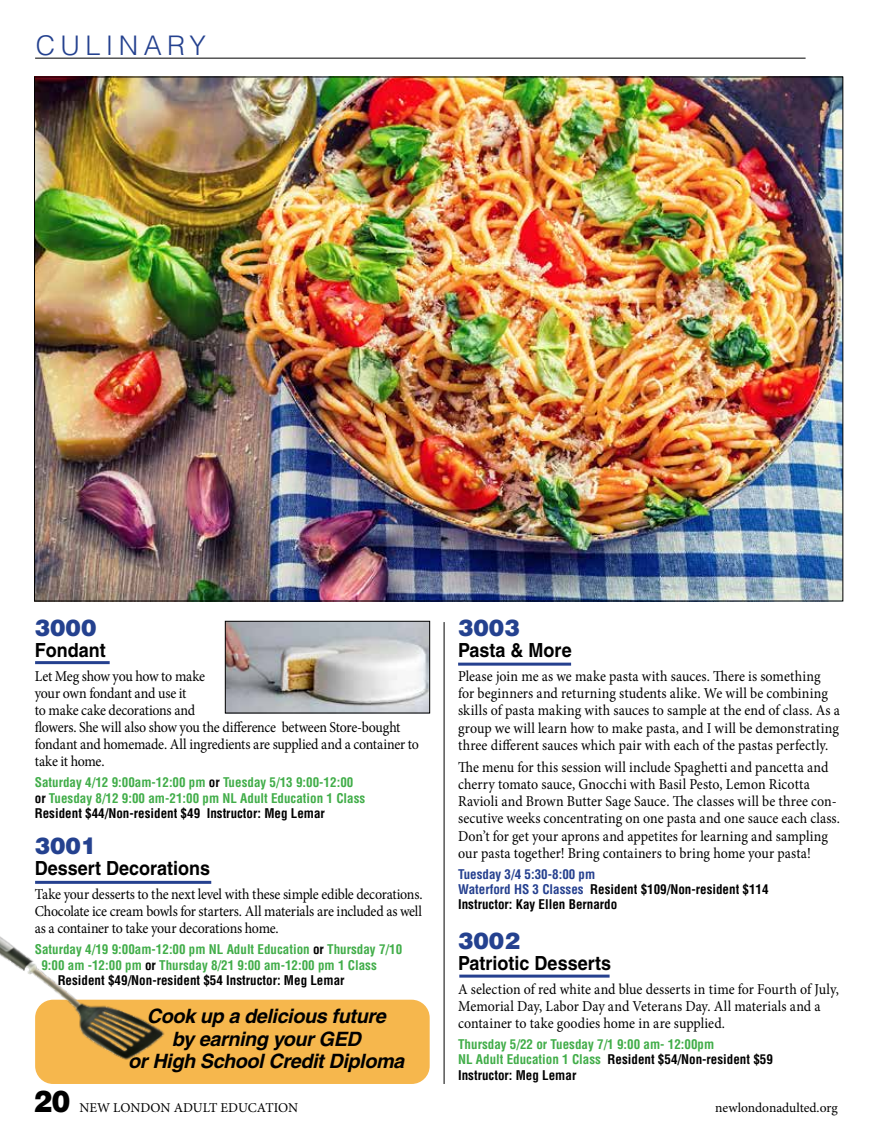
<style>
.page{position:relative;width:878px;height:1148px;background:#fff}
.page>*{position:absolute;margin:0;border:0;box-sizing:border-box;transform-origin:0 0}
.t1{font:900 30px "Helvetica LT Pro";color:#000;scale:.92 1}
.t2{font:300 27px "Helvetica LT Pro";letter-spacing:.2em;color:#24418f}
.t3{font:900 23.1px "Helvetica LT Pro";color:#24418f}
.t4{font:italic 700 19.8px/22.5px "Helvetica LT Pro";letter-spacing:-.02em;color:#000;text-align:center}
.t5{font:700 19.5px "Helvetica LT Pro";color:#000;scale:.93 1}
.t6{font:15px/17.1px "Minion Pro";color:#000;scale:.93 1}
.t7{font:15px/17.1px "Minion Pro";letter-spacing:-.02em;color:#000;scale:.93 1}
.t8{font:13.5px "Minion Pro";letter-spacing:-.005em;color:#000}
.t9{font:700 condensed 13.05px/15.5px "Helvetica LT Pro";color:#41ad49}
.t10{font:700 condensed 13.05px/15.5px "Helvetica LT Pro";color:#000}
.s1{color:#000}
.s2{color:#25408f}
</style>
<div class="page">
<hr style="left:35px;top:58px;width:770px;height:1px;background:#000">
<div style="left:35px;top:999px;width:394px;height:85px;background:#f6b74d;border-radius:18px"></div>
<hr style="left:443px;top:622px;width:1px;height:462px;background:#000">
<img style="left:0;top:936px;width:185px;height:129px">
<img style="left:36px;top:79px;width:805px;height:520px">
<img style="left:227px;top:623px;width:201px;height:88px">
<div style="left:225px;top:621px;width:205px;height:92px;border:1px solid #000"></div>
<hr style="left:35px;top:661px;width:75px;height:3px;background:#25408f">
<hr style="left:35px;top:880px;width:176px;height:3px;background:#25408f">
<hr style="left:458px;top:662px;width:113px;height:3px;background:#25408f">
<hr style="left:459px;top:974px;width:150px;height:3px;background:#25408f">
<h2 class="t2" style="left:36px;top:28px;width:172px">CULINARY</h2>
<h3 class="t3" style="left:35px;top:612px;width:63px">3000</h3>
<h3 class="t5" style="left:35px;top:638px;width:78px">Fondant</h3>
<p class="t7" style="left:35px;top:667px;width:414px">Let Meg show you how to make<br>your own fondant and use it<br>to make cake decorations and<br>flowers. She will also show you the difference between Store-bought fondant and homemade. All ingredients are supplied and a container to take it home.</p>
<p class="t9" style="left:35px;top:774px;width:332px">Saturday 4/12 9:00am-12:00 pm <span class="s1">or</span> Tuesday 5/13 9:00-12:00 <span class="s1">or</span> Tuesday 8/12 9:00 am-21:00 pm NL Adult Education 1 Class<br><span class="s1">Resident $44/Non-resident $49 Instructor: Meg Lemar</span></p>
<h3 class="t3" style="left:35px;top:830px;width:63px">3001</h3>
<h3 class="t5" style="left:35px;top:856px;width:190px">Dessert Decorations</h3>
<p class="t6" style="left:35px;top:885px;width:418px;text-align:justify">Take your desserts to the next level with these simple edible decorations.<br>Chocolate ice cream bowls for starters. All materials are included as well as a container to take your decorations home.</p>
<p class="t9" style="left:35px;top:941px;width:369px">Saturday 4/19 9:00am-12:00 pm NL Adult Education <span class="s1">or</span> Thursday 7/10</p>
<p class="t9" style="left:41px;top:956px;width:337px">9:00 am -12:00 pm <span class="s1">or</span> Thursday 8/21 9:00 am-12:00 pm 1 Class</p>
<p class="t10" style="left:58px;top:972px;width:288px">Resident $49/Non-resident $54 Instructor: Meg Lemar</p>
<h3 class="t4" style="left:128px;top:1005px;width:277px">Cook up a delicious future<br>by earning your GED<br>or High School Credit Diploma</h3>
<h3 class="t3" style="left:458px;top:613px;width:63px">3003</h3>
<h3 class="t5" style="left:458px;top:638px;width:124px">Pasta &amp; More</h3>
<p class="t6" style="left:458px;top:668px;width:412px">Please join me as we make pasta with sauces. There is something for beginners and returning students alike. We will be combining skills of pasta making with sauces to sample at the end of class. As a group we will learn how to make pasta, and I will be demonstrating three different sauces which pair with each of the pastas perfectly.</p>
<p class="t6" style="left:458px;top:759px;width:412px">The menu for this session will include Spaghetti and pancetta and cherry tomato sauce, Gnocchi with Basil Pesto, Lemon Ricotta Ravioli and Brown Butter Sage Sauce. The classes will be three con&shy;secutive weeks concentrating on one pasta and one sauce each class.<br>Don’t for get your aprons and appetites for learning and sampling our pasta together! Bring containers to bring home your pasta!</p>
<p class="t10" style="left:458px;top:865px;width:312px"><span class="s2">Tuesday 3/4 5:30-8:00 pm<br>Waterford HS 3 Classes</span> Resident $109/Non-resident $114<br>Instructor: Kay Ellen Bernardo</p>
<h3 class="t3" style="left:458px;top:925px;width:63px">3002</h3>
<h3 class="t5" style="left:458px;top:951px;width:166px">Patriotic Desserts</h3>
<p class="t6" style="left:458px;top:980px;width:411px">A selection of red white and blue desserts in time for Fourth of July,<br>Memorial Day, Labor Day and Veterans Day. All materials and a container to take goodies home in are supplied.</p>
<p class="t9" style="left:458px;top:1036px;width:316px">Thursday 5/22 or Tuesday 7/1 9:00 am- 12:00pm<br>NL Adult Education 1 Class <span class="s1">Resident $54/Non-resident $59<br>Instructor: Meg Lemar</span></p>
<h1 class="t1" style="left:33px;top:1081px;width:42px">20</h1>
<p class="t8" style="left:79px;top:1098px;width:220px">NEW LONDON ADULT EDUCATION</p>
<p class="t8" style="left:715px;top:1098px;width:124px">newlondonadulted.org</p>
</div>
